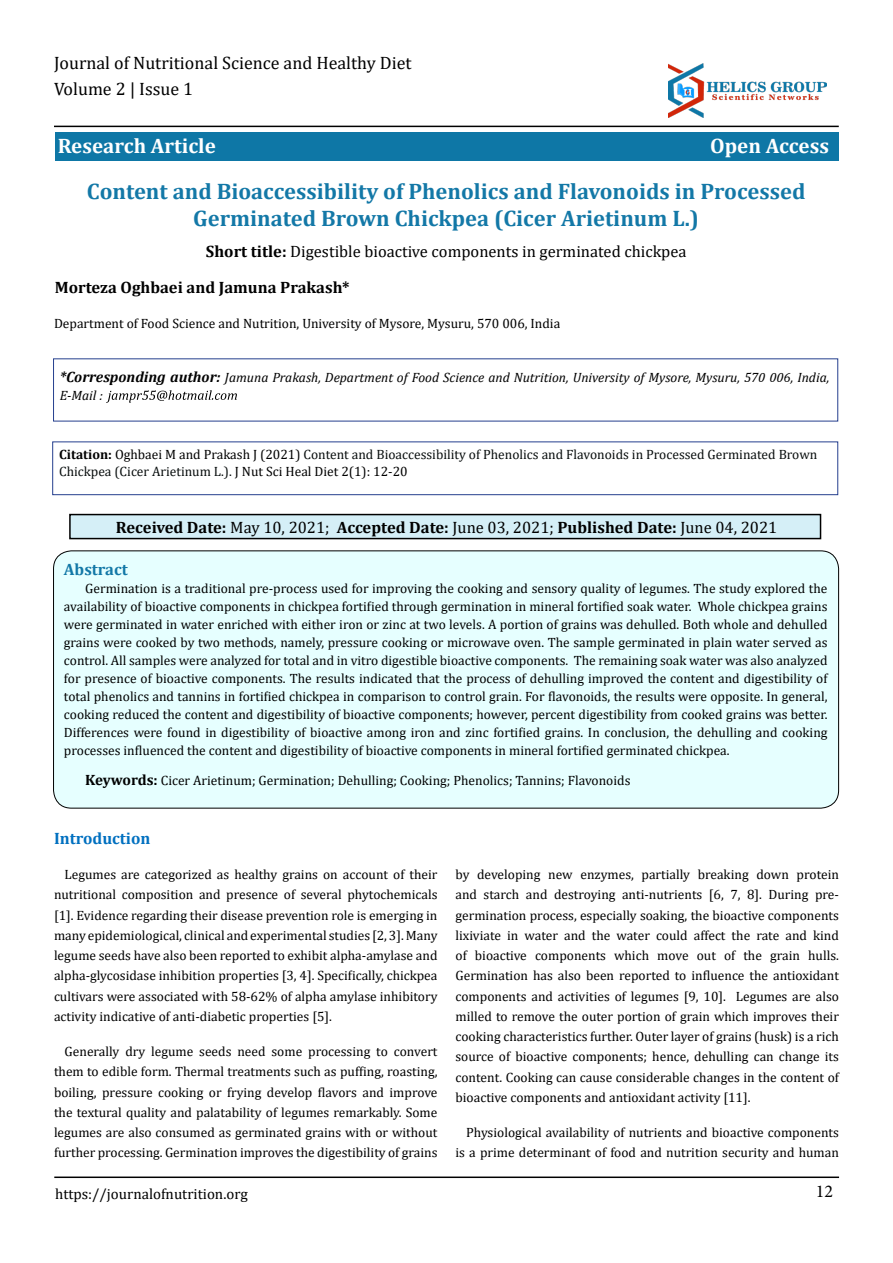
<style>
.page{position:relative;width:893px;height:1263px;background:#fff}
.page>*{position:absolute;margin:0;border:0;box-sizing:border-box;transform-origin:0 0}
.t1{font:700 22.5px/27px "Cambria";color:#1378a7;text-align:center}
.t2{font:700 21px "Cambria";color:#fff}
.t3{font:18px "Cambria";color:#000}
.t4{font:18px "Minion Pro";color:#000}
.t5{font:700 16.5px "Cambria";color:#000}
.t6{font:16.5px "Cambria";color:#000}
.t7{font:700 16.5px "Cambria";color:#0070c0}
.t8{font:700 16.5px "Cambria";color:#1378a7}
.t9{font:15px "Cambria";color:#000}
.t10{font:13.5px/20.2px "Cambria";color:#000;text-align:justify}
.t11{font:13.5px/16.2px "Cambria";color:#090e0e}
.t12{font:italic 13.5px/18px "Cambria";color:#000}
.s1{font-weight:700}
.s2{font-weight:700;font-size:15px}
.s3{font-weight:700;color:#000}
.s4{color:#000}
.s5{font-weight:400}
</style>
<div class="page">
<div style="left:55px;top:133px;width:783px;height:28px;background:#0e77a6"></div>
<hr style="left:54px;top:126px;width:785px;height:1px;background:#000">
<hr style="left:54px;top:1176px;width:785px;height:2px;background:#000">
<div style="left:70px;top:515px;width:750px;height:24px;background:#d5eff7"></div>
<div style="left:69px;top:514px;width:752px;height:25px;border:2px solid #000"></div>
<div style="left:54px;top:551px;width:785px;height:257px;background:#e6ffff;border-radius:18px"></div>
<svg style="left:106px;top:390px;width:131px;height:13px"></svg>
<div style="left:52px;top:441px;width:786px;height:54px;border:1px solid #253f8e"></div>
<img style="left:668px;top:63px;width:158px;height:54px">
<h3 class="t3" style="left:54px;top:53px;width:359px">Journal of Nutritional Science and Healthy Diet</h3>
<p class="t3" style="left:54px;top:78px;width:141px">Volume 2 | Issue 1</p>
<p class="t2" style="left:58px;top:131px;width:160px">Research Article</p>
<p class="t1" style="left:87px;top:177px;width:720px">Content and Bioaccessibility of Phenolics and Flavonoids in Processed<br>Germinated Brown Chickpea (Cicer Arietinum L.)</p>
<h2 class="t2" style="left:710px;top:131px;width:120px">Open Access</h2>
<p class="t6" style="left:206px;top:242px;width:482px"><span class="s1">Short title:</span> Digestible bioactive components in germinated chickpea</p>
<p class="t5" style="left:55px;top:276px;width:296px">Morteza Oghbaei and Jamuna Prakash*</p>
<p class="t10" style="left:54px;top:314px;width:508px">Department of Food Science and Nutrition, University of Mysore, Mysuru, 570 006, India</p>
<p class="t12" style="left:60px;top:368px;width:771px"><span class="s2">*Corresponding author:</span> Jamuna Prakash, Department of Food Science and Nutrition, University of Mysore, Mysuru, 570 006, India,<br>E-Mail :</p>
<p class="t11" style="left:59px;top:447px;width:760px"><span class="s3">Citation:</span> <span class="s4">Oghbaei M and Prakash J (2021)</span> Content and Bioaccessibility of Phenolics and Flavonoids in Processed Germinated Brown<br>Chickpea (Cicer Arietinum L.). <span class="s4">J Nut Sci Heal Diet 2(1): 12-20</span></p>
<p class="t5" style="left:116px;top:516px;width:663px">Received Date: <span class="s5">May 10, 2021;</span> Accepted Date: <span class="s5">June 03, 2021;</span> Published Date: <span class="s5">June 04, 2021</span></p>
<p class="t8" style="left:64px;top:558px;width:65px">Abstract</p>
<p class="t10" style="left:64px;top:580px;width:765px;line-height:18px;text-indent:21px">Germination is a traditional pre-process used for improving the cooking and sensory quality of legumes. The study explored the availability of bioactive components in chickpea fortified through germination in mineral fortified soak water. Whole chickpea grains were germinated in water enriched with either iron or zinc at two levels. A portion of grains was dehulled. Both whole and dehulled grains were cooked by two methods, namely, pressure cooking or microwave oven. The sample germinated in plain water served as control. All samples were analyzed for total and in vitro digestible bioactive components. The remaining soak water was also analyzed for presence of bioactive components. The results indicated that the process of dehulling improved the content and digestibility of total phenolics and tannins in fortified chickpea in comparison to control grain. For flavonoids, the results were opposite. In general, cooking reduced the content and digestibility of bioactive components; however, percent digestibility from cooked grains was better.<br>Differences were found in digestibility of bioactive among iron and zinc fortified grains. In conclusion, the dehulling and cooking processes influenced the content and digestibility of bioactive components in mineral fortified germinated chickpea.</p>
<p class="t10" style="left:85px;top:770px;width:547px"><span class="s2">Keywords:</span> Cicer Arietinum; Germination; Dehulling; Cooking; Phenolics; Tannins; Flavonoids</p>
<p class="t7" style="left:54px;top:826px;width:98px">Introduction</p>
<p class="t10" style="left:54px;top:864px;width:385px;text-indent:11px">Legumes are categorized as healthy grains on account of their nutritional composition and presence of several phytochemicals [1]. Evidence regarding their disease prevention role is emerging in many epidemiological, clinical and experimental studies [2, 3]. Many legume seeds have also been reported to exhibit alpha-amylase and alpha-glycosidase inhibition properties [3, 4]. Specifically, chickpea cultivars were associated with 58-62% of alpha amylase inhibitory activity indicative of anti-diabetic properties [5].</p>
<p class="t10" style="left:54px;top:1041px;width:385px;text-indent:11px">Generally dry legume seeds need some processing to convert them to edible form. Thermal treatments such as puffing, roasting, boiling, pressure cooking or frying develop flavors and improve the textural quality and palatability of legumes remarkably. Some legumes are also consumed as germinated grains with or without further processing. Germination improves the digestibility of grains</p>
<p class="t9" style="left:55px;top:1184px;width:194px">https://journalofnutrition.org</p>
<p class="t10" style="left:455px;top:864px;width:385px">by developing new enzymes, partially breaking down protein and starch and destroying anti-nutrients [6, 7, 8]. During pre&shy;germination process, especially soaking, the bioactive components lixiviate in water and the water could affect the rate and kind of bioactive components which move out of the grain hulls.<br>Germination has also been reported to influence the antioxidant components and activities of legumes [9, 10]. Legumes are also milled to remove the outer portion of grain which improves their cooking characteristics further. Outer layer of grains (husk) is a rich source of bioactive components; hence, dehulling can change its content. Cooking can cause considerable changes in the content of bioactive components and antioxidant activity [11].</p>
<p class="t10" style="left:455px;top:1122px;width:385px;text-align:right">Physiological availability of nutrients and bioactive components is a prime determinant of food and nutrition security and human</p>
<p class="t4" style="left:816px;top:1179px;width:19px">12</p>
</div>
